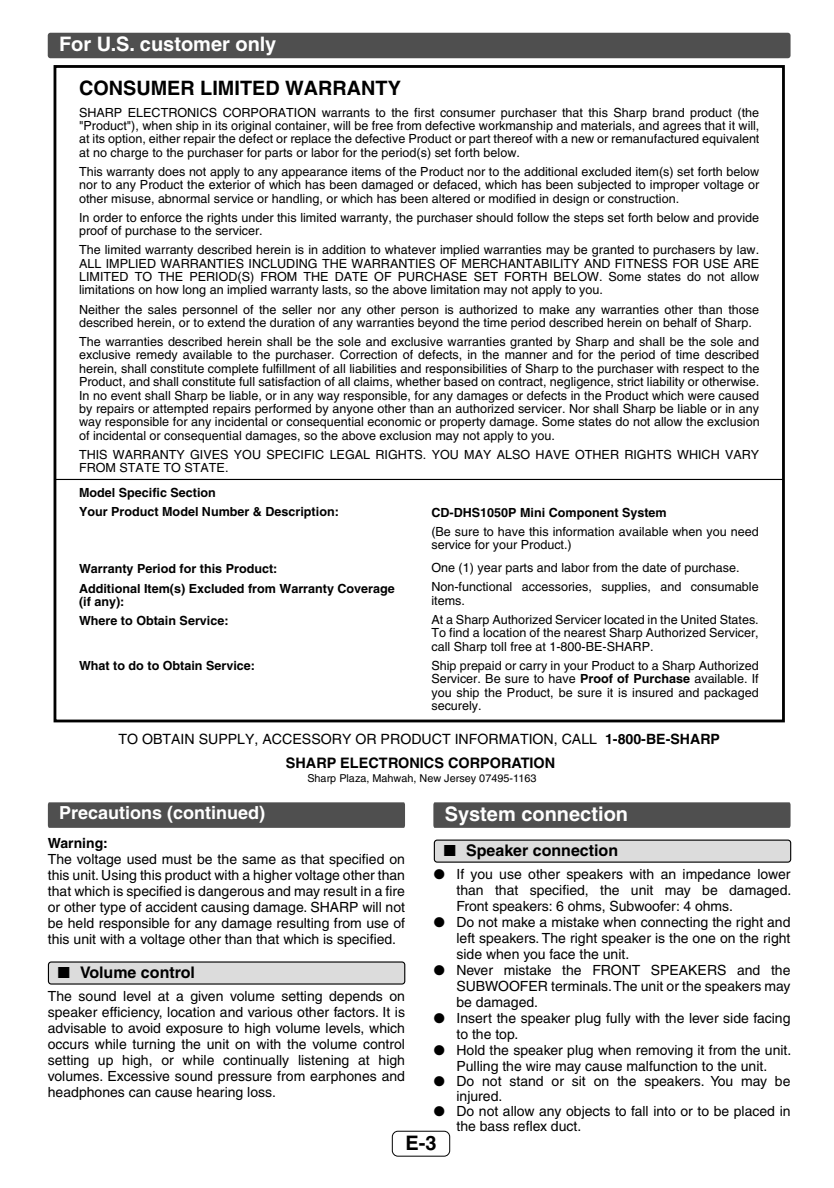
<style>
.page{position:relative;width:834px;height:1188px;background:#fff}
.page>*{position:absolute;margin:0;border:0;box-sizing:border-box;transform-origin:0 0}
.t1{font:700 20px "Helvetica";color:#fff}
.t2{font:700 20px "Helvetica";color:#000}
.t3{font:700 19.8px "Helvetica";color:#000}
.t4{font:700 18px "Helvetica";color:#fff}
.t5{font:700 16px "Helvetica";color:#000}
.t6{font:700 14.4px "Helvetica";color:#000}
.t7{font:14.2px "Helvetica";color:#000}
.t8{font:14px/15.8px "Helvetica";color:#000;text-align:justify}
.t9{font:700 14px "Helvetica";color:#000}
.t10{font:12.6px/13.4px "Helvetica";color:#000}
.t11{font:700 12.6px/19px "Helvetica";color:#000}
.t12{font:10.8px "Helvetica";color:#000}
.s1{font-weight:700}
</style>
<div class="page">
<div style="left:392px;top:1131px;width:58px;height:26px;border:1px solid #000;border-radius:6px"></div>
<div style="left:48px;top:33px;width:743px;height:25px;background:#4f4f4f;border-radius:3px"></div>
<div style="left:54px;top:65px;width:731px;height:657px;border:3px solid #000"></div>
<hr style="left:55px;top:479px;width:728px;height:1px;background:#000">
<div style="left:48px;top:962px;width:357px;height:22px;background:#dcdcdc;border-radius:3px"></div>
<div style="left:48px;top:961px;width:357px;height:24px;border:1px solid #000;border-radius:3px"></div>
<svg style="left:48px;top:802px;width:357px;height:26px;background:#525252"></svg>
<div style="left:434px;top:840px;width:357px;height:22px;background:#dcdcdc;border-radius:3px"></div>
<div style="left:434px;top:840px;width:357px;height:23px;border:1px solid #000;border-radius:3px"></div>
<svg style="left:433px;top:802px;width:358px;height:26px;background:#525252"></svg>
<h1 class="t1" style="left:59px;top:37px;width:219px">For U.S. customer only</h1>
<h2 class="t3" style="left:79px;top:81px;width:323px">CONSUMER LIMITED WARRANTY</h2>
<p class="t10" style="left:79px;top:107px;width:682px;text-align:justify">SHARP ELECTRONICS CORPORATION warrants to the first consumer purchaser that this Sharp brand product (the "Product"), when ship in its original container, will be free from defective workmanship and materials, and agrees that it will, at its option, either repair the defect or replace the defective Product or part thereof with a new or remanufactured equivalent at no charge to the purchaser for parts or labor for the period(s) set forth below.</p>
<p class="t10" style="left:79px;top:166px;width:682px;text-align:justify">This warranty does not apply to any appearance items of the Product nor to the additional excluded item(s) set forth below nor to any Product the exterior of which has been damaged or defaced, which has been subjected to improper voltage or other misuse, abnormal service or handling, or which has been altered or modified in design or construction.</p>
<p class="t10" style="left:79px;top:212px;width:682px">In order to enforce the rights under this limited warranty, the purchaser should follow the steps set forth below and provide proof of purchase to the servicer.</p>
<p class="t10" style="left:79px;top:244px;width:682px;text-align:justify">The limited warranty described herein is in addition to whatever implied warranties may be granted to purchasers by law.<br>ALL IMPLIED WARRANTIES INCLUDING THE WARRANTIES OF MERCHANTABILITY AND FITNESS FOR USE ARE LIMITED TO THE PERIOD(S) FROM THE DATE OF PURCHASE SET FORTH BELOW. Some states do not allow limitations on how long an implied warranty lasts, so the above limitation may not apply to you.</p>
<p class="t10" style="left:79px;top:304px;width:682px">Neither the sales personnel of the seller nor any other person is authorized to make any warranties other than those described herein, or to extend the duration of any warranties beyond the time period described herein on behalf of Sharp.</p>
<p class="t10" style="left:79px;top:336px;width:682px;text-align:justify">The warranties described herein shall be the sole and exclusive warranties granted by Sharp and shall be the sole and exclusive remedy available to the purchaser. Correction of defects, in the manner and for the period of time described herein, shall constitute complete fulfillment of all liabilities and responsibilities of Sharp to the purchaser with respect to the Product, and shall constitute full satisfaction of all claims, whether based on contract, negligence, strict liability or otherwise.<br>In no event shall Sharp be liable, or in any way responsible, for any damages or defects in the Product which were caused by repairs or attempted repairs performed by anyone other than an authorized servicer. Nor shall Sharp be liable or in any way responsible for any incidental or consequential economic or property damage. Some states do not allow the exclusion of incidental or consequential damages, so the above exclusion may not apply to you.</p>
<p class="t10" style="left:79px;top:449px;width:682px">THIS WARRANTY GIVES YOU SPECIFIC LEGAL RIGHTS. YOU MAY ALSO HAVE OTHER RIGHTS WHICH VARY<br>FROM STATE TO STATE.</p>
<p class="t11" style="left:79px;top:484px;width:261px">Model Specific Section<br>Your Product Model Number &amp; Description:</p>
<p class="t11" style="left:431px;top:504px;width:237px">CD-DHS1050P Mini Component System</p>
<p class="t10" style="left:431px;top:526px;width:329px">(Be sure to have this information available when you need service for your Product.)</p>
<p class="t10" style="left:431px;top:560px;width:329px;line-height:19px">One (1) year parts and labor from the date of purchase.<br>Non-functional accessories, supplies, and consumable</p>
<p class="t10" style="left:431px;top:592px;width:329px;line-height:19px">items.<br>At a Sharp Authorized Servicer located in the United States.</p>
<p class="t10" style="left:431px;top:627px;width:329px">To find a location of the nearest Sharp Authorized Servicer, call Sharp toll free at 1-800-BE-SHARP.</p>
<p class="t10" style="left:431px;top:660px;width:329px;text-align:justify">Ship prepaid or carry in your Product to a Sharp Authorized Servicer. Be sure to have <span class="s1">Proof of Purchase</span> available. If you ship the Product, be sure it is insured and packaged securely.</p>
<p class="t7" style="left:118px;top:734px;width:603px">TO OBTAIN SUPPLY, ACCESSORY OR PRODUCT INFORMATION, CALL <span class="s1">1-800-BE-SHARP</span></p>
<p class="t6" style="left:286px;top:758px;width:271px">SHARP ELECTRONICS CORPORATION</p>
<p class="t12" style="left:307px;top:774px;width:231px">Sharp Plaza, Mahwah, New Jersey 07495-1163</p>
<p class="t11" style="left:79px;top:561px;width:317px">Warranty Period for this Product:<br>Additional Item(s) Excluded from Warranty Coverage</p>
<p class="t11" style="left:79px;top:593px;width:151px">(if any):<br>Where to Obtain Service:</p>
<p class="t11" style="left:79px;top:657px;width:178px">What to do to Obtain Service:</p>
<h3 class="t4" style="left:59px;top:806px;width:207px">Precautions (continued)</h3>
<p class="t9" style="left:48px;top:838px;width:62px">Warning:</p>
<p class="t8" style="left:48px;top:853px;width:359px">The voltage used must be the same as that specified on this unit. Using this product with a higher voltage other than that which is specified is dangerous and may result in a fire or other type of accident causing damage. SHARP will not be held responsible for any damage resulting from use of this unit with a voltage other than that which is specified.</p>
<p class="t5" style="left:80px;top:966px;width:116px">Volume control</p>
<p class="t8" style="left:48px;top:989px;width:359px">The sound level at a given volume setting depends on speaker efficiency, location and various other factors. It is advisable to avoid exposure to high volume levels, which occurs while turning the unit on with the volume control setting up high, or while continually listening at high volumes. Excessive sound pressure from earphones and headphones can cause hearing loss.</p>
<h1 class="t2" style="left:405px;top:1136px;width:33px">E-3</h1>
<h1 class="t1" style="left:445px;top:806px;width:185px">System connection</h1>
<p class="t5" style="left:466px;top:844px;width:154px">Speaker connection</p>
<p class="t8" style="left:456px;top:867px;width:336px;text-align:left">If you use other speakers with an impedance lower than that specified, the unit may be damaged.<br>Front speakers: 6 ohms, Subwoofer: 4 ohms.<br>Do not make a mistake when connecting the right and left speakers. The right speaker is the one on the right side when you face the unit.<br>Never mistake the FRONT SPEAKERS and the SUBWOOFER terminals. The unit or the speakers may be damaged.<br>Insert the speaker plug fully with the lever side facing to the top.<br>Hold the speaker plug when removing it from the unit.<br>Pulling the wire may cause malfunction to the unit.<br>Do not stand or sit on the speakers. You may be injured.<br>Do not allow any objects to fall into or to be placed in the bass reflex duct.</p>
</div>
